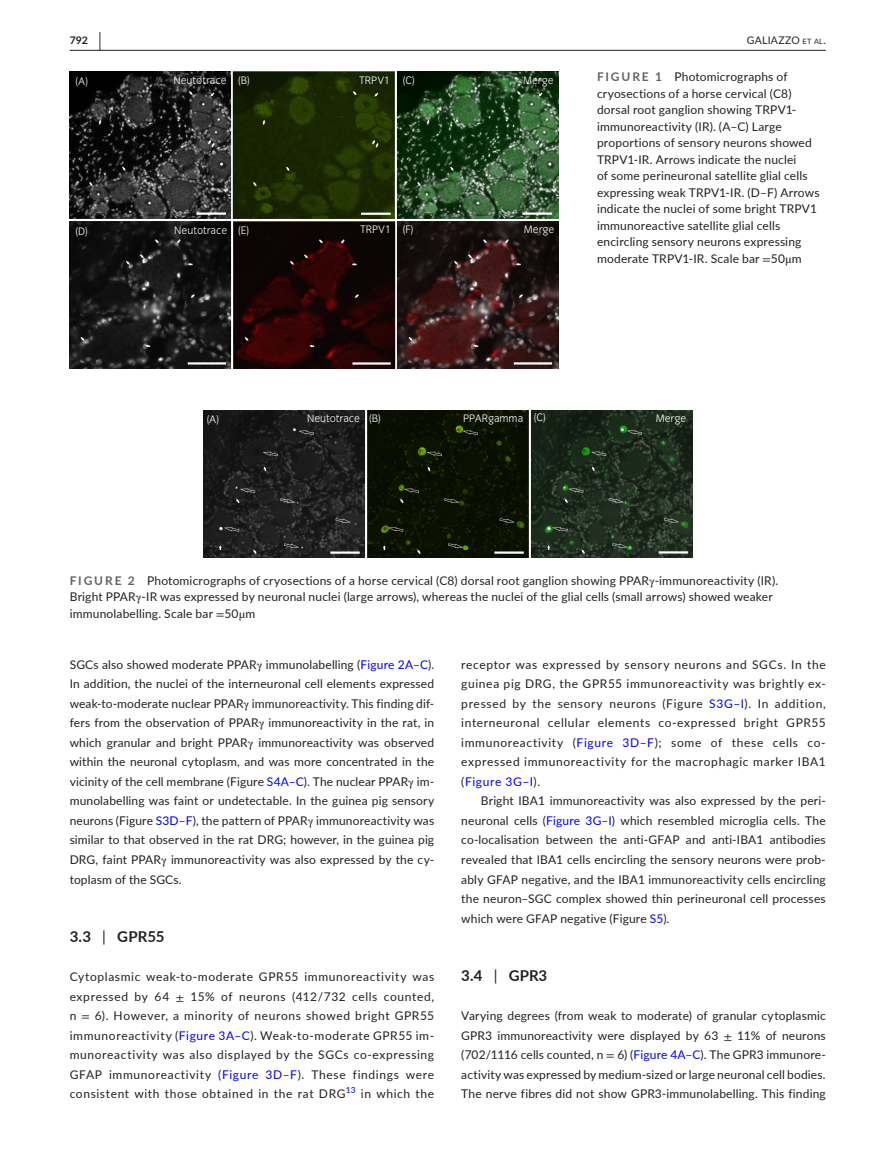
<style>
.page{position:relative;width:893px;height:1174px;background:#fff}
.page>*{position:absolute;margin:0;border:0;box-sizing:border-box;transform-origin:0 0}
.t1{font:700 15px "Lato";color:#231f20}
.t2{font:12px/19.5px "Lato";letter-spacing:.015em;color:#231f20;text-align:justify}
.t3{font:300 11.25px "Congress Sans";color:#fff}
.t4{font:10.5px "Lato";letter-spacing:.025em;color:#231f20}
.t5{font:700 10.5px "Lato";color:#231f20}
.s1{font-size:19.5px}
.s2{font-size:7.35px}
.s3{font-weight:700;color:#636366}
.s4{font-family:"STIX"}
.s5{color:#00f}
.s6{font-weight:400}
</style>
<div class="page">
<hr style="left:70px;top:50px;width:756px;height:1px;background:#231f20">
<img style="left:70px;top:72px;width:489px;height:297px">
<img style="left:203px;top:410px;width:489px;height:148px">
<p class="t5" style="left:70px;top:33px;width:33px">792 <span class="s1">|</span></p>
<p class="t4" style="left:747px;top:33px;width:80px">GALIAZZO <span class="s2">et al</span>.</p>
<p class="t3" style="left:75px;top:75px;width:15px">(A)</p>
<p class="t3" style="left:75px;top:225px;width:14px">(D)</p>
<p class="t3" style="left:238px;top:75px;width:14px">(B)</p>
<p class="t3" style="left:403px;top:74px;width:14px">(C)</p>
<p class="t3" style="left:173px;top:74px;width:55px">Neutotrace</p>
<p class="t3" style="left:359px;top:74px;width:32px">TRPV1</p>
<p class="t3" style="left:523px;top:74px;width:32px">Merge</p>
<p class="t3" style="left:238px;top:224px;width:13px">(E)</p>
<p class="t3" style="left:403px;top:223px;width:13px">(F)</p>
<p class="t3" style="left:174px;top:224px;width:55px">Neutotrace</p>
<p class="t3" style="left:360px;top:223px;width:32px">TRPV1</p>
<p class="t3" style="left:524px;top:223px;width:32px">Merge</p>
<p class="t2" style="left:597px;top:68px;width:224px;line-height:16.5px;text-align:left"><span class="s3">FIGURE 1</span> Photomicrographs of cryosections of a horse cervical (C8) dorsal root ganglion showing TRPV1- immunoreactivity (IR). (A–C) Large proportions of sensory neurons showed TRPV1-IR. Arrows indicate the nuclei<br>of some perineuronal satellite glial cells expressing weak TRPV1-IR. (D–F) Arrows indicate the nuclei of some bright TRPV1 immunoreactive satellite glial cells encircling sensory neurons expressing moderate TRPV1-IR. Scale bar <span class="s4">=</span>50<span class="s4">µ</span>m</p>
<p class="t3" style="left:206px;top:413px;width:15px">(A)</p>
<p class="t3" style="left:307px;top:412px;width:76px">Neutotrace (B)</p>
<p class="t3" style="left:463px;top:412px;width:84px">PPARgamma (C)</p>
<p class="t3" style="left:656px;top:412px;width:32px">Merge</p>
<p class="t2" style="left:70px;top:572px;width:710px;line-height:16.5px;text-align:left"><span class="s3">FIGURE 2</span> Photomicrographs of cryosections of a horse cervical (C8) dorsal root ganglion showing PPAR<span class="s4">γ</span>-immunoreactivity (IR).<br>Bright PPAR<span class="s4">γ</span>-IR was expressed by neuronal nuclei (large arrows), whereas the nuclei of the glial cells (small arrows) showed weaker immunolabelling. Scale bar <span class="s4">=</span>50<span class="s4">µ</span>m</p>
<p class="t2" style="left:70px;top:654px;width:366px">SGCs also showed moderate PPAR<span class="s4">γ</span> immunolabelling (<span class="s5">Figure 2A–C</span>).<br>In addition, the nuclei of the interneuronal cell elements expressed weak-to-moderate nuclear PPAR<span class="s4">γ</span> immunoreactivity. This finding dif&shy;fers from the observation of PPAR<span class="s4">γ</span> immunoreactivity in the rat, in which granular and bright PPAR<span class="s4">γ</span> immunoreactivity was observed within the neuronal cytoplasm, and was more concentrated in the vicinity of the cell membrane (Figure <span class="s5">S4A–C</span>). The nuclear PPAR<span class="s4">γ</span> im&shy;munolabelling was faint or undetectable. In the guinea pig sensory neurons (Figure <span class="s5">S3D–F</span>), the pattern of PPAR<span class="s4">γ</span> immunoreactivity was similar to that observed in the rat DRG; however, in the guinea pig DRG, faint PPAR<span class="s4">γ</span> immunoreactivity was also expressed by the cy&shy;toplasm of the SGCs.</p>
<p class="t1" style="left:70px;top:925px;width:96px">3.3 <span class="s6">|</span> GPR55</p>
<p class="t2" style="left:70px;top:966px;width:366px">Cytoplasmic weak-to-moderate GPR55 immunoreactivity was expressed by 64 <span class="s4">±</span> 15% of neurons (412/732 cells counted, n <span class="s4">=</span> 6). However, a minority of neurons showed bright GPR55 immunoreactivity (<span class="s5">Figure 3A–C</span>). Weak-to-moderate GPR55 im&shy;munoreactivity was also displayed by the SGCs co-expressing GFAP immunoreactivity (<span class="s5">Figure 3D–F</span>). These findings were consistent with those obtained in the rat DRG<sup>13</sup> in which the</p>
<p class="t2" style="left:461px;top:654px;width:366px">receptor was expressed by sensory neurons and SGCs. In the guinea pig DRG, the GPR55 immunoreactivity was brightly ex&shy;pressed by the sensory neurons (Figure <span class="s5">S3G–I</span>). In addition, interneuronal cellular elements co-expressed bright GPR55 immunoreactivity (<span class="s5">Figure 3D–F</span>); some of these cells co&shy;expressed immunoreactivity for the macrophagic marker IBA1 (<span class="s5">Figure 3G–I</span>).</p>
<p class="t2" style="left:461px;top:791px;width:366px;text-indent:20px">Bright IBA1 immunoreactivity was also expressed by the peri&shy;neuronal cells (<span class="s5">Figure 3G–I</span>) which resembled microglia cells. The co-localisation between the anti-GFAP and anti-IBA1 antibodies revealed that IBA1 cells encircling the sensory neurons were prob&shy;ably GFAP negative, and the IBA1 immunoreactivity cells encircling the neuron–SGC complex showed thin perineuronal cell processes which were GFAP negative (Figure <span class="s5">S5</span>).</p>
<p class="t1" style="left:461px;top:964px;width:88px">3.4 <span class="s6">|</span> GPR3</p>
<p class="t2" style="left:461px;top:1005px;width:366px">Varying degrees (from weak to moderate) of granular cytoplasmic GPR3 immunoreactivity were displayed by 63 <span class="s4">±</span> 11% of neurons (702/1116 cells counted, n <span class="s4">=</span> 6) (<span class="s5">Figure 4A–C</span>). The GPR3 immunore&shy;activity was expressed by medium-sized or large neuronal cell bodies.<br>The nerve fibres did not show GPR3-immunolabelling. This finding</p>
</div>
